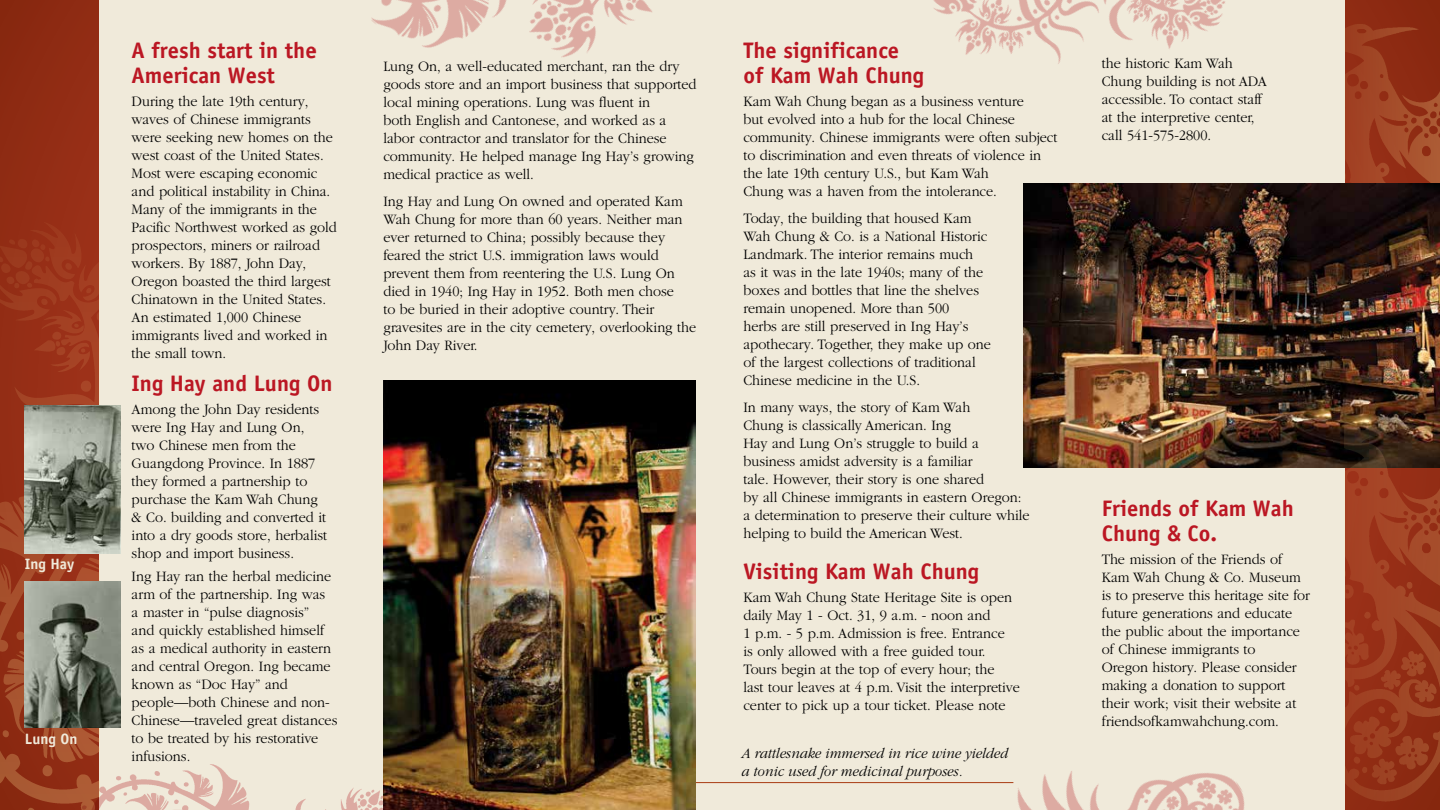
<style>
.page{position:relative;width:1440px;height:810px;background:#902c13}
.page>*{position:absolute;margin:0;border:0;box-sizing:border-box;transform-origin:0 0}
.t1{font:700 22.5px/25px "Officina Sans";color:#bb1723}
.t2{font:300 15px/18px "Garamond";color:#000;scale:.95 1}
.t3{font:italic 300 15px/17.5px "Garamond";color:#000;scale:.95 1}
.t4{font:700 15px "Officina Sans";color:#f0eada}
</style>
<div class="page">
<div style="left:99px;top:0;width:1246px;height:810px;background:#f0eada"></div>
<img style="left:1345px;top:24px;width:95px;height:159px">
<img style="left:0;top:222px;width:99px;height:588px">
<img style="left:1023px;top:183px;width:417px;height:285px">
<img style="left:25px;top:582px;width:95px;height:146px">
<img style="left:25px;top:406px;width:95px;height:147px">
<img style="left:1345px;top:420px;width:95px;height:381px">
<img style="left:70px;top:764px;width:313px;height:46px">
<img style="left:933px;top:0;width:292px;height:64px">
<img style="left:371px;top:0;width:281px;height:58px">
<img style="left:987px;top:771px;width:258px;height:39px">
<hr style="left:688px;top:782px;width:325px;height:1px;background:#a93b12">
<img style="left:383px;top:381px;width:312px;height:429px">
<p class="t4" style="left:25px;top:554px;width:51px">Ing Hay</p>
<p class="t4" style="left:25px;top:729px;width:54px">Lung On</p>
<h1 class="t1" style="left:132px;top:37px;width:186px">A fresh start in the<br>American West</h1>
<p class="t2" style="left:132px;top:93px;width:218px">During the late 19th century, waves of Chinese immigrants were seeking new homes on the west coast of the United States.<br>Most were escaping economic and political instability in China.<br>Many of the immigrants in the<br>Pacific Northwest worked as gold prospectors, miners or railroad workers. By 1887, John Day,<br>Oregon boasted the third largest<br>Chinatown in the United States.<br>An estimated 1,000 Chinese immigrants lived and worked in the small town.</p>
<h1 class="t1" style="left:132px;top:370px;width:202px">Ing Hay and Lung On</h1>
<p class="t2" style="left:132px;top:401px;width:207px">Among the John Day residents were Ing Hay and Lung On, two Chinese men from the<br>Guangdong Province. In 1887 they formed a partnership to purchase the Kam Wah Chung &amp; Co. building and converted it into a dry goods store, herbalist shop and import business.</p>
<p class="t2" style="left:132px;top:568px;width:218px">Ing Hay ran the herbal medicine arm of the partnership. Ing was<br>a master in “pulse diagnosis”<br>and quickly established himself as a medical authority in eastern and central Oregon. Ing became known as “Doc Hay” and people—both Chinese and non-<br>Chinese—traveled great distances to be treated by his restorative infusions.</p>
<p class="t2" style="left:383px;top:58px;width:331px">Lung On, a well-educated merchant, ran the dry goods store and an import business that supported local mining operations. Lung was fluent in<br>both English and Cantonese, and worked as a labor contractor and translator for the Chinese community. He helped manage Ing Hay’s growing medical practice as well.</p>
<p class="t2" style="left:383px;top:193px;width:331px">Ing Hay and Lung On owned and operated Kam Wah Chung for more than 60 years. Neither man ever returned to China; possibly because they feared the strict U.S. immigration laws would prevent them from reentering the U.S. Lung On died in 1940; Ing Hay in 1952. Both men chose<br>to be buried in their adoptive country. Their gravesites are in the city cemetery, overlooking the John Day River.</p>
<h1 class="t1" style="left:743px;top:37px;width:182px">The significance of Kam Wah Chung</h1>
<p class="t2" style="left:743px;top:93px;width:332px">Kam Wah Chung began as a business venture<br>but evolved into a hub for the local Chinese community. Chinese immigrants were often subject to discrimination and even threats of violence in the late 19th century U.S., but Kam Wah<br>Chung was a haven from the intolerance.</p>
<p class="t2" style="left:743px;top:210px;width:262px">Today, the building that housed Kam Wah Chung &amp; Co. is a National Historic Landmark. The interior remains much<br>as it was in the late 1940s; many of the boxes and bottles that line the shelves remain unopened. More than 500<br>herbs are still preserved in Ing Hay’s apothecary. Together, they make up one of the largest collections of traditional Chinese medicine in the U.S.</p>
<p class="t2" style="left:743px;top:399px;width:303px">In many ways, the story of Kam Wah<br>Chung is classically American. Ing<br>Hay and Lung On’s struggle to build a business amidst adversity is a familiar<br>tale. However, their story is one shared<br>by all Chinese immigrants in eastern Oregon: a determination to preserve their culture while helping to build the American West.</p>
<h1 class="t1" style="left:743px;top:558px;width:237px">Visiting Kam Wah Chung</h1>
<p class="t2" style="left:743px;top:589px;width:293px">Kam Wah Chung State Heritage Site is open daily May 1 - Oct. 31, 9 a.m. - noon and<br>1 p.m. - 5 p.m. Admission is free. Entrance<br>is only allowed with a free guided tour.<br>Tours begin at the top of every hour; the<br>last tour leaves at 4 p.m. Visit the interpretive center to pick up a tour ticket. Please note</p>
<p class="t3" style="left:742px;top:745px;width:282px">A rattlesnake immersed in rice wine yielded a tonic used for medicinal purposes.</p>
<p class="t2" style="left:1102px;top:54px;width:175px">the historic Kam Wah<br>Chung building is not ADA accessible. To contact staff at the interpretive center, call 541-575-2800.</p>
<h1 class="t1" style="left:1102px;top:496px;width:194px">Friends of Kam Wah<br>Chung &amp; Co.</h1>
<p class="t2" style="left:1102px;top:551px;width:221px">The mission of the Friends of<br>Kam Wah Chung &amp; Co. Museum is to preserve this heritage site for future generations and educate the public about the importance of Chinese immigrants to<br>Oregon history. Please consider making a donation to support their work; visit their website at friendsofkamwahchung.com.</p>
</div>
